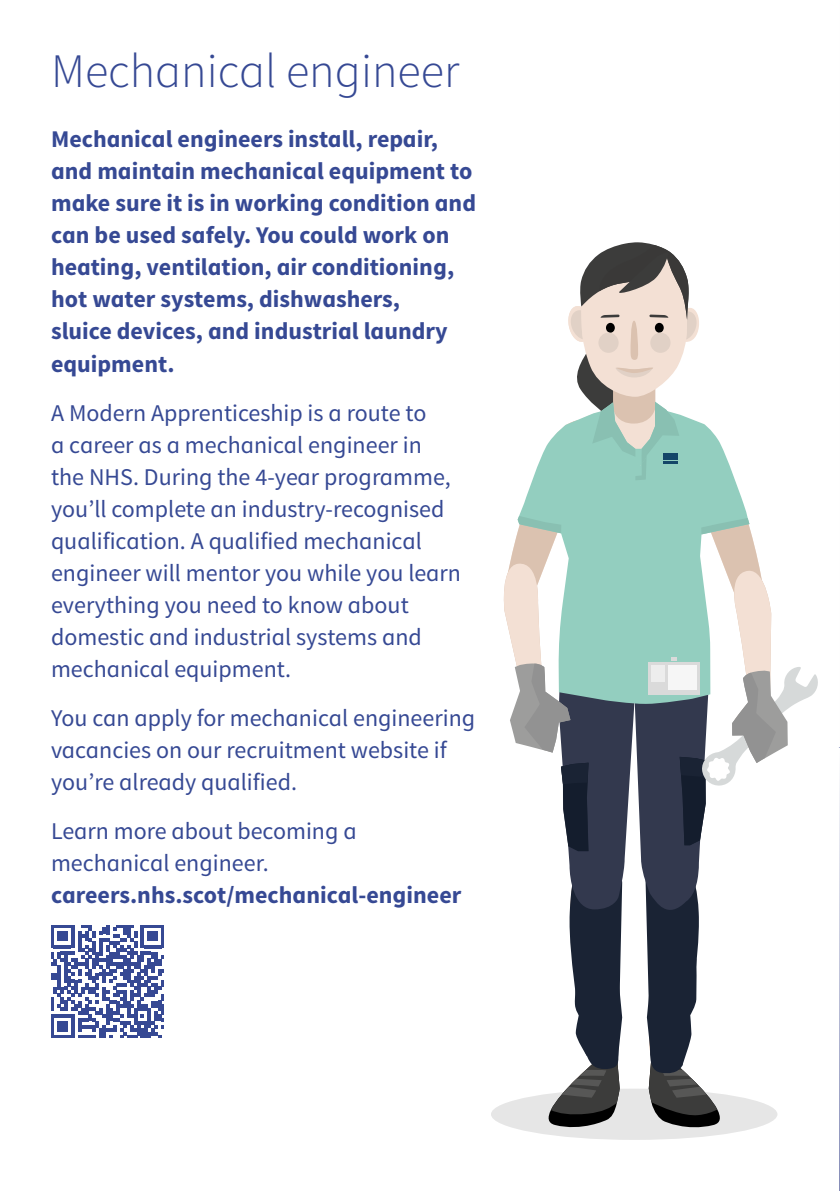
<style>
.page{position:relative;width:840px;height:1191px;background:#fff}
.page>*{position:absolute;margin:0;border:0;box-sizing:border-box;transform-origin:0 0}
.t1{font:300 48px "NHS Source Sans Pro";color:#364994}
.t2{font:24px/32px "NHS Source Sans Pro";color:#364994}
.t3{font:700 24px/32px "NHS Source Sans Pro";color:#364994}
.s1{font-weight:700}
</style>
<div class="page">
<div style="left:490px;top:1088px;width:287px;height:52px;background:#e6e6e6;border-radius:50%"></div>
<svg style="left:499px;top:242px;width:319px;height:889px"></svg>
<svg style="left:51px;top:925px;width:113px;height:112px"></svg>
<p class="t1" style="left:51px;top:42px;width:409px">Mechanical engineer</p>
<p class="t3" style="left:51px;top:124px;width:426px">Mechanical engineers install, repair, and maintain mechanical equipment to make sure it is in working condition and can be used safely. You could work on heating, ventilation, air conditioning, hot water systems, dishwashers,<br>sluice devices, and industrial laundry equipment.</p>
<p class="t2" style="left:51px;top:397px;width:411px">A Modern Apprenticeship is a route to<br>a career as a mechanical engineer in<br>the NHS. During the 4-year programme, you’ll complete an industry-recognised qualification. A qualified mechanical engineer will mentor you while you learn everything you need to know about domestic and industrial systems and mechanical equipment.</p>
<p class="t2" style="left:51px;top:702px;width:425px">You can apply for mechanical engineering vacancies on our recruitment website if you’re already qualified.</p>
<p class="t2" style="left:51px;top:815px;width:411px">Learn more about becoming a mechanical engineer. <span class="s1">careers.nhs.scot/mechanical-engineer</span></p>
</div>
